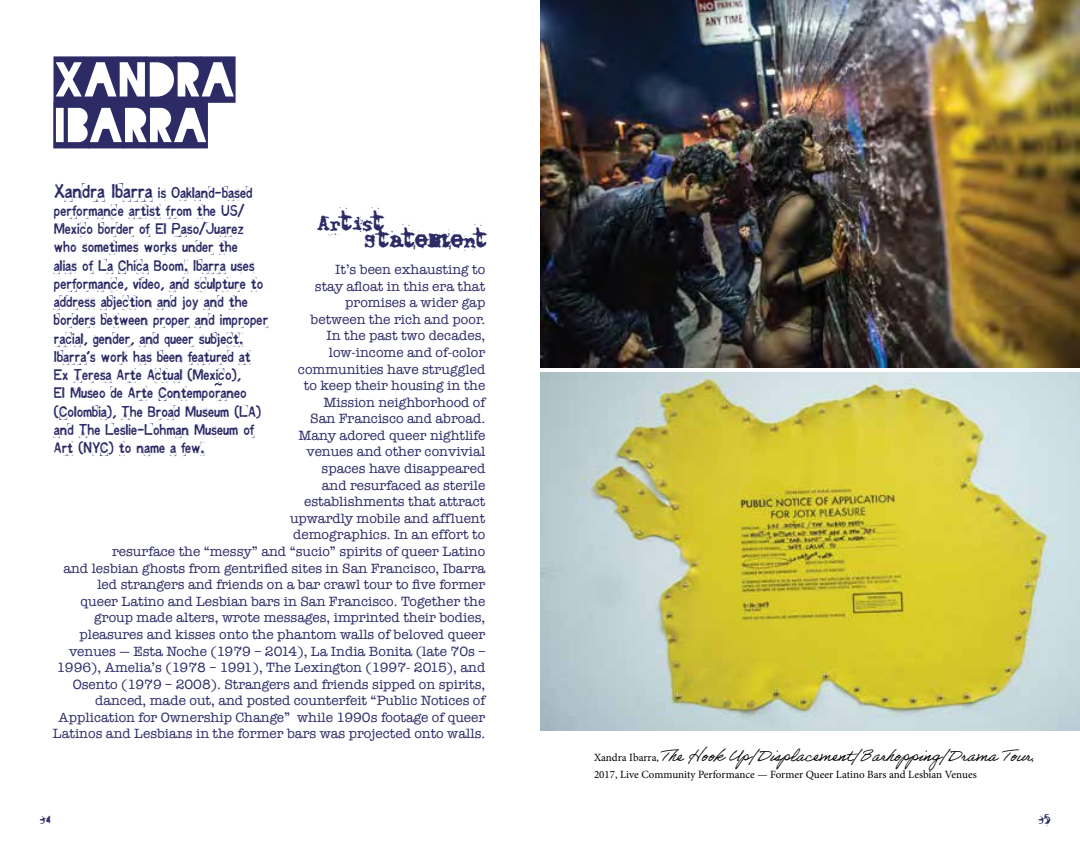
<style>
.page{position:relative;width:1080px;height:864px;background:#fff}
.page>*{position:absolute;margin:0;border:0;box-sizing:border-box;transform-origin:0 0}
.t1{font:55.35px/45.6px "Blackout 2 AM";color:#2d2b66}
.t2{font:27.6px "Rochester";letter-spacing:-.02em;color:#2d2b66}
.t3{font:16.65px "Adobe Handwriting Ernie";letter-spacing:-.025em;color:#000}
.t4{font:15.15px/18.3px "Kingthings Printingkit";color:#2d2b66}
.t5{font:13.95px "Rochester";color:#2d2b66}
.t6{font:13.8px/16.6px "American Typewriter";color:#2d2b66;text-align:right}
.t7{font:11.1px "Minion Pro";color:#000}
.s1{font-size:19.35px}
.s2{font-family:"Minion Pro";font-size:11.1px}
</style>
<div class="page">
<img style="left:540px;top:0;width:540px;height:368px">
<img style="left:540px;top:372px;width:540px;height:359px">
<svg style="left:214px;top:383px;width:8px;height:3px"></svg>
<h1 class="t1" style="left:54px;top:61px;width:183px">XANDRA<br>IBARRA</h1>
<p class="t4" style="left:54px;top:183px;width:216px"><span class="s1">Xandra Ibarra</span> is Oakland-based performance artist from the US/<br>Mexico border of El Paso/Juarez who sometimes works under the<br>alias of La Chica Boom. Ibarra uses performance, video, and sculpture to address abjection and joy and the borders between proper and improper racial, gender, and queer subject.<br>Ibarra’s work has been featured at<br>Ex Teresa Arte Actual (Mexico),<br>El Museo de Arte Contemporaneo (Colombia), The Broad Museum (LA) and The Leslie-Lohman Museum of<br>Art (NYC) to name a few.</p>
<h2 class="t2" style="left:317px;top:203px;width:69px">ARTIST</h2>
<h2 class="t2" style="left:364px;top:220px;width:124px">STATEMENT</h2>
<p class="t6" style="left:53px;top:261px;width:434px">It’s been exhausting to<br>stay afloat in this era that<br>promises a wider gap<br>between the rich and poor.<br>In the past two decades,<br>low-income and of-color<br>communities have struggled<br>to keep their housing in the<br>Mission neighborhood of<br>San Francisco and abroad.<br>Many adored queer nightlife<br>venues and other convivial<br>spaces have disappeared<br>and resurfaced as sterile<br>establishments that attract<br>upwardly mobile and affluent<br>demographics. In an effort to<br>resurface the “messy” and “sucio” spirits of queer Latino<br>and lesbian ghosts from gentrified sites in San Francisco, Ibarra led strangers and friends on a bar crawl tour to five former<br>queer Latino and Lesbian bars in San Francisco. Together the group made alters, wrote messages, imprinted their bodies, pleasures and kisses onto the phantom walls of beloved queer venues — Esta Noche (1979 – 2014), La India Bonita (late 70s – 1996), Amelia’s (1978 – 1991), The Lexington (1997- 2015), and Osento (1979 – 2008). Strangers and friends sipped on spirits, danced, made out, and posted counterfeit “Public Notices of Application for Ownership Change” while 1990s footage of queer Latinos and Lesbians in the former bars was projected onto walls.</p>
<p class="t3" style="left:594px;top:746px;width:441px"><span class="s2">Xandra Ibarra,</span> The Hook Up/Displacement/Barhopping/Drama Tour<span class="s2">,</span></p>
<p class="t7" style="left:594px;top:767px;width:384px">2017, Live Community Performance — Former Queer Latino Bars and Lesbian Venues</p>
<p class="t5" style="left:40px;top:810px;width:13px">34</p>
<p class="t5" style="left:1039px;top:810px;width:14px">35</p>
</div>
